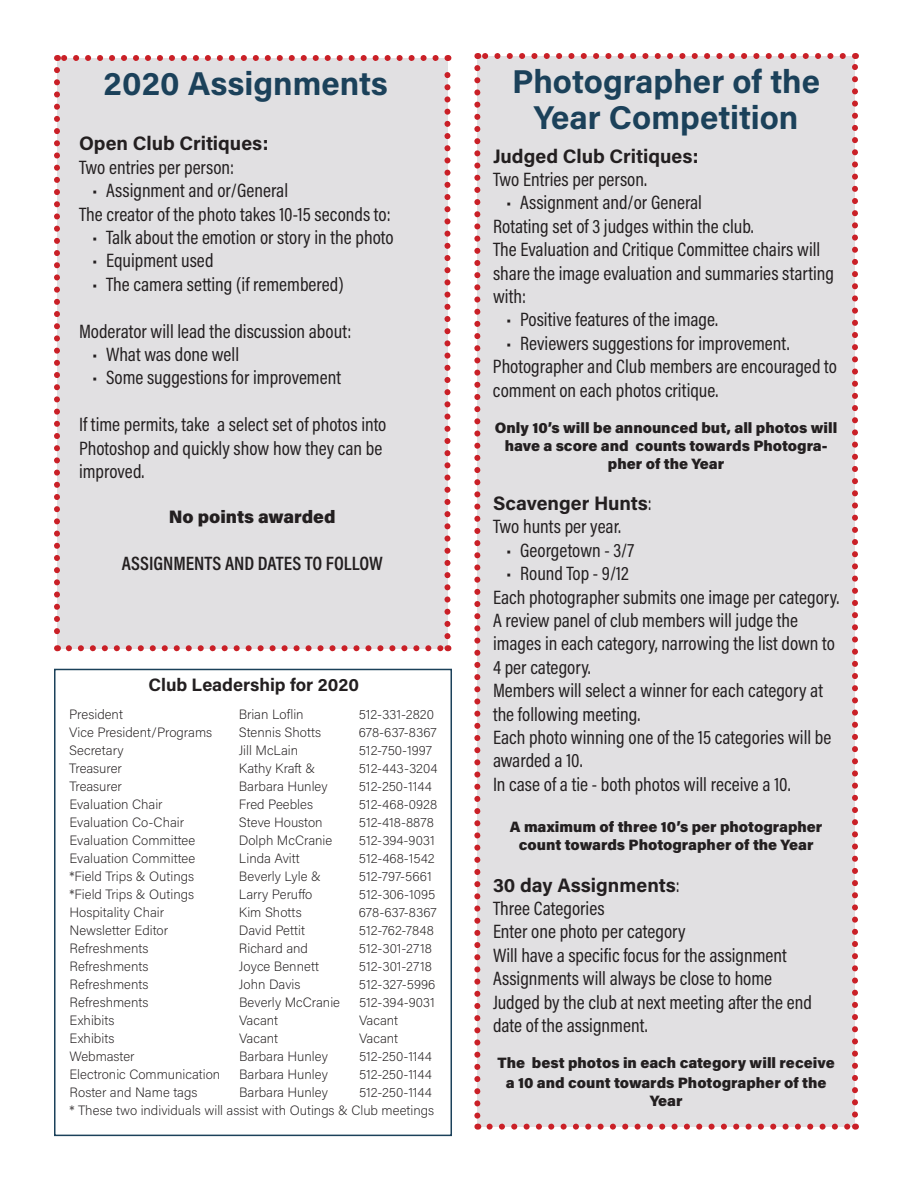
<style>
.page{position:relative;width:918px;height:1188px;background:#fff}
.page>*{position:absolute;margin:0;border:0;box-sizing:border-box;transform-origin:0 0}
.t1{font:700 33px/36px "Acumin Pro";color:#1b415a;text-align:center}
.t2{font:19.5px/23.4px "Acumin Pro Cond";color:#231f20}
.t3{font:700 19.5px "Acumin Pro";color:#231f20}
.t4{font:600 19.5px "Acumin Pro Cond";color:#231f20}
.t5{font:700 18px "Acumin Pro";color:#231f20}
.t6{font:900 18px "Acumin Pro";color:#231f20}
.t7{font:900 15px/18px "Acumin Pro";color:#231f20;text-align:center}
.t8{font:200 13.5px/18px "Acumin Pro";color:#231f20;text-align:right}
.s1{font-family:"Acumin Pro Cond";font-weight:400}
</style>
<div class="page">
<div style="left:57px;top:58px;width:390px;height:590px;background:#e1e0e2"></div>
<svg style="left:54px;top:70px;width:6px;height:581px"></svg>
<svg style="left:69px;top:645px;width:379px;height:6px"></svg>
<svg style="left:444px;top:55px;width:6px;height:581px"></svg>
<svg style="left:57px;top:55px;width:379px;height:6px"></svg>
<div style="left:477px;top:56px;width:378px;height:1071px;background:#e1e0e2"></div>
<svg style="left:490px;top:1124px;width:359px;height:6px"></svg>
<svg style="left:474px;top:68px;width:6px;height:1062px"></svg>
<svg style="left:852px;top:53px;width:6px;height:1062px"></svg>
<svg style="left:477px;top:53px;width:366px;height:6px"></svg>
<div style="left:54px;top:669px;width:398px;height:467px;border:2px solid #1b415a"></div>
<h1 class="t1" style="left:104px;top:64px;width:286px">2020 Assignments</h1>
<p class="t3" style="left:79px;top:130px;width:191px">Open Club Critiques:</p>
<p class="t2" style="left:79px;top:155px;width:157px">Two entries per person:</p>
<p class="t2" style="left:79px;top:178px;width:313px;text-indent:14px">• Assignment and or/General<br>The creator of the photo takes 10-15 seconds to:</p>
<p class="t2" style="left:93px;top:225px;width:303px">• Talk about the emotion or story in the photo</p>
<p class="t2" style="left:93px;top:249px;width:123px">• Equipment used</p>
<p class="t2" style="left:93px;top:272px;width:253px">• The camera setting (if remembered)</p>
<p class="t2" style="left:79px;top:319px;width:274px">Moderator will lead the discussion about:</p>
<p class="t2" style="left:93px;top:342px;width:148px">• What was done well</p>
<p class="t2" style="left:93px;top:366px;width:250px">• Some suggestions for improvement</p>
<p class="t2" style="left:79px;top:412px;width:309px">If time permits, take a select set of photos into<br>Photoshop and quickly show how they can be improved.</p>
<p class="t6" style="left:169px;top:504px;width:168px">No points awarded</p>
<p class="t4" style="left:122px;top:550px;width:263px">ASSIGNMENTS AND DATES TO FOLLOW</p>
<p class="t5" style="left:148px;top:672px;width:212px">Club Leadership for 2020</p>
<p class="t8" style="left:69px;top:705px;width:55px">President</p>
<p class="t8" style="left:239px;top:705px;width:66px">Brian Loflin</p>
<p class="t8" style="left:359px;top:705px;width:77px">512-331-2820</p>
<p class="t8" style="left:69px;top:723px;width:144px">Vice President/Programs</p>
<p class="t8" style="left:239px;top:723px;width:84px">Stennis Shotts</p>
<p class="t8" style="left:359px;top:723px;width:79px">678-637-8367</p>
<p class="t8" style="left:69px;top:741px;width:56px">Secretary</p>
<p class="t8" style="left:239px;top:741px;width:61px">Jill McLain</p>
<p class="t8" style="left:359px;top:741px;width:75px">512-750-1997</p>
<p class="t8" style="left:69px;top:759px;width:54px">Treasurer</p>
<p class="t8" style="left:239px;top:759px;width:78px">Kathy Kraft &amp;</p>
<p class="t8" style="left:359px;top:759px;width:80px">512-443-3204</p>
<p class="t8" style="left:69px;top:777px;width:54px">Treasurer</p>
<p class="t8" style="left:239px;top:777px;width:90px">Barbara Hunley</p>
<p class="t8" style="left:359px;top:777px;width:74px">512-250-1144</p>
<p class="t8" style="left:69px;top:795px;width:95px">Evaluation Chair</p>
<p class="t8" style="left:239px;top:795px;width:76px">Fred Peebles</p>
<p class="t8" style="left:359px;top:795px;width:80px">512-468-0928</p>
<p class="t8" style="left:69px;top:813px;width:116px">Evaluation Co-Chair</p>
<p class="t8" style="left:239px;top:813px;width:85px">Steve Houston</p>
<p class="t8" style="left:359px;top:813px;width:77px">512-418-8878</p>
<p class="t8" style="left:69px;top:831px;width:127px">Evaluation Committee</p>
<p class="t8" style="left:239px;top:831px;width:95px">Dolph McCranie</p>
<p class="t8" style="left:359px;top:831px;width:77px">512-394-9031</p>
<p class="t8" style="left:69px;top:849px;width:127px">Evaluation Committee</p>
<p class="t8" style="left:239px;top:849px;width:62px">Linda Avitt</p>
<p class="t8" style="left:359px;top:849px;width:77px">512-468-1542</p>
<p class="t8" style="left:69px;top:867px;width:126px">*Field Trips &amp; Outings</p>
<p class="t8" style="left:239px;top:867px;width:83px">Beverly Lyle &amp;</p>
<p class="t8" style="left:359px;top:867px;width:74px">512-797-5661</p>
<p class="t8" style="left:69px;top:885px;width:126px">*Field Trips &amp; Outings</p>
<p class="t8" style="left:239px;top:885px;width:75px">Larry Peruffo</p>
<p class="t8" style="left:359px;top:885px;width:78px">512-306-1095</p>
<p class="t8" style="left:69px;top:903px;width:96px">Hospitality Chair</p>
<p class="t8" style="left:239px;top:903px;width:64px">Kim Shotts</p>
<p class="t8" style="left:359px;top:903px;width:79px">678-637-8367</p>
<p class="t8" style="left:69px;top:921px;width:100px">Newsletter Editor</p>
<p class="t8" style="left:239px;top:921px;width:68px">David Pettit</p>
<p class="t8" style="left:359px;top:921px;width:76px">512-762-7848</p>
<p class="t8" style="left:69px;top:939px;width:81px">Refreshments</p>
<p class="t8" style="left:239px;top:939px;width:71px">Richard and</p>
<p class="t8" style="left:359px;top:939px;width:74px">512-301-2718</p>
<p class="t8" style="left:69px;top:957px;width:81px">Refreshments</p>
<p class="t8" style="left:239px;top:957px;width:81px">Joyce Bennett</p>
<p class="t8" style="left:359px;top:957px;width:74px">512-301-2718</p>
<p class="t8" style="left:69px;top:975px;width:81px">Refreshments</p>
<p class="t8" style="left:239px;top:975px;width:63px">John Davis</p>
<p class="t8" style="left:359px;top:975px;width:78px">512-327-5996</p>
<p class="t8" style="left:69px;top:993px;width:81px">Refreshments</p>
<p class="t8" style="left:239px;top:993px;width:103px">Beverly McCranie</p>
<p class="t8" style="left:359px;top:993px;width:77px">512-394-9031</p>
<p class="t8" style="left:70px;top:1011px;width:47px">Exhibits</p>
<p class="t8" style="left:239px;top:1011px;width:41px">Vacant</p>
<p class="t8" style="left:359px;top:1011px;width:41px">Vacant</p>
<p class="t8" style="left:70px;top:1029px;width:47px">Exhibits</p>
<p class="t8" style="left:239px;top:1029px;width:41px">Vacant</p>
<p class="t8" style="left:359px;top:1029px;width:41px">Vacant</p>
<p class="t8" style="left:70px;top:1047px;width:67px">Webmaster</p>
<p class="t8" style="left:239px;top:1047px;width:90px">Barbara Hunley</p>
<p class="t8" style="left:359px;top:1047px;width:74px">512-250-1144</p>
<p class="t8" style="left:70px;top:1065px;width:152px">Electronic Communication</p>
<p class="t8" style="left:239px;top:1065px;width:90px">Barbara Hunley</p>
<p class="t8" style="left:359px;top:1065px;width:74px">512-250-1144</p>
<p class="t8" style="left:70px;top:1083px;width:129px">Roster and Name tags</p>
<p class="t8" style="left:239px;top:1083px;width:90px">Barbara Hunley</p>
<p class="t8" style="left:70px;top:1083px;width:366px">512-250-1144<br>* These two individuals will assist with Outings &amp; Club meetings</p>
<h1 class="t1" style="left:512px;top:62px;width:309px">Photographer of the<br>Year Competition</h1>
<p class="t3" style="left:493px;top:142px;width:207px">Judged Club Critiques:</p>
<p class="t2" style="left:493px;top:167px;width:155px">Two Entries per person.</p>
<p class="t2" style="left:493px;top:191px;width:343px;text-indent:14px">• Assignment and/or General<br>Rotating set of 3 judges within the club.<br>The Evaluation and Critique Committee chairs will share the image evaluation and summaries starting with:</p>
<p class="t2" style="left:507px;top:308px;width:213px">• Positive features of the image.</p>
<p class="t2" style="left:493px;top:331px;width:346px;text-indent:14px">• Reviewers suggestions for improvement.<br>Photographer and Club members are encouraged to comment on each photos critique.</p>
<p class="t7" style="left:495px;top:418px;width:344px">Only 10’s will be announced but, all photos will have a score and counts towards Photogra&shy;pher of the Year</p>
<p class="t3" style="left:493px;top:490px;width:160px">Scavenger Hunts<span class="s1">:</span></p>
<p class="t2" style="left:493px;top:515px;width:130px">Two hunts per year.</p>
<p class="t2" style="left:507px;top:538px;width:129px">• Georgetown - 3/7</p>
<p class="t2" style="left:493px;top:561px;width:348px;text-indent:14px">• Round Top - 9/12<br>Each photographer submits one image per category.<br>A review panel of club members will judge the images in each category, narrowing the list down to 4 per category.<br>Members will select a winner for each category at the following meeting.<br>Each photo winning one of the 15 categories will be awarded a 10.<br>In case of a tie - both photos will receive a 10.</p>
<p class="t7" style="left:510px;top:817px;width:314px">A maximum of three 10’s per photographer count towards Photographer of the Year</p>
<p class="t3" style="left:493px;top:871px;width:188px">30 day Assignments<span class="s1">:</span></p>
<p class="t2" style="left:493px;top:896px;width:320px">Three Categories<br>Enter one photo per category<br>Will have a specific focus for the assignment Assignments will always be close to home Judged by the club at next meeting after the end date of the assignment.</p>
<p class="t7" style="left:498px;top:1052px;width:339px;line-height:19.8px">The best photos in each category will receive a 10 and count towards Photographer of the</p>
<p class="t7" style="left:650px;top:1091px;width:34px">Year</p>
</div>
